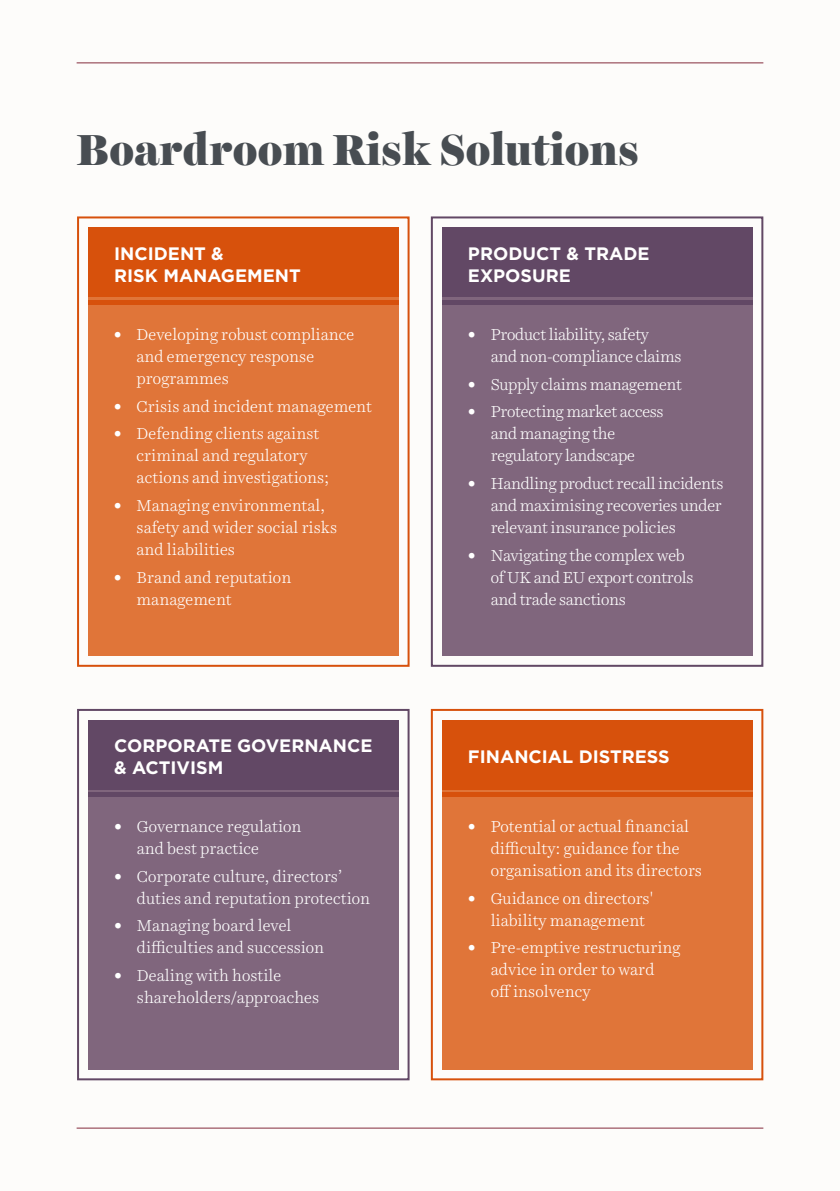
<style>
.page{position:relative;width:840px;height:1191px;background:#fff}
.page>*{position:absolute;margin:0;border:0;box-sizing:border-box;transform-origin:0 0}
.t1{font:900 44px "Harriet Display";color:#484d52}
.t2{font:700 18px/22px "Gotham";color:#fff}
.t3{font:300 16px/22px "Harriet Text";color:#fff}
.t4{font:300 16px/22px "Harriet Text";letter-spacing:-.02em;color:#fff}
.s1{font-family:"Georgia";font-weight:700;font-size:18px}
</style>
<div class="page">
<div style="left:0;top:0;width:839px;height:1191px;background:#fdfcfa"></div>
<div style="left:88px;top:229px;width:310px;height:427px;background:#e07539"></div>
<div style="left:77px;top:216px;width:332px;height:451px;border:2px solid #d7510c"></div>
<div style="left:441px;top:229px;width:311px;height:427px;background:#80667d"></div>
<div style="left:430px;top:216px;width:333px;height:451px;border:2px solid #624865"></div>
<div style="left:88px;top:227px;width:310px;height:70px;background:#d7510c"></div>
<div style="left:88px;top:299px;width:310px;height:5px;background:#d7510c"></div>
<div style="left:441px;top:227px;width:311px;height:70px;background:#624865"></div>
<div style="left:441px;top:299px;width:311px;height:5px;background:#624865"></div>
<div style="left:77px;top:709px;width:332px;height:371px;border:2px solid #624865"></div>
<div style="left:88px;top:719px;width:310px;height:350px;background:#80667d"></div>
<div style="left:441px;top:719px;width:311px;height:350px;background:#e07539"></div>
<div style="left:430px;top:709px;width:333px;height:371px;border:2px solid #d7510c"></div>
<div style="left:88px;top:719px;width:310px;height:70px;background:#624865"></div>
<div style="left:88px;top:792px;width:310px;height:5px;background:#624865"></div>
<div style="left:441px;top:719px;width:311px;height:70px;background:#d7510c"></div>
<div style="left:441px;top:792px;width:311px;height:5px;background:#d7510c"></div>
<hr style="left:77px;top:62px;width:686px;height:1px;background:#842c3d">
<hr style="left:77px;top:1127px;width:686px;height:1px;background:#842c3d">
<h1 class="t1" style="left:77px;top:119px;width:563px">Boardroom Risk Solutions</h1>
<p class="t2" style="left:114px;top:242px;width:188px">INCIDENT &amp;<br>RISK MANAGEMENT</p>
<p class="t2" style="left:467px;top:242px;width:183px">PRODUCT &amp; TRADE<br>EXPOSURE</p>
<p class="t3" style="left:136px;top:323px;width:219px;text-indent:-23px"><span class="s1">•</span> Developing robust compliance and emergency response programmes</p>
<p class="t3" style="left:114px;top:395px;width:259px"><span class="s1">•</span> Crisis and incident management</p>
<p class="t3" style="left:136px;top:422px;width:194px;text-indent:-23px"><span class="s1">•</span> Defending clients against criminal and regulatory actions and investigations;</p>
<p class="t3" style="left:136px;top:494px;width:202px;text-indent:-23px"><span class="s1">•</span> Managing environmental, safety and wider social risks and liabilities</p>
<p class="t3" style="left:136px;top:566px;width:156px;text-indent:-23px"><span class="s1">•</span> Brand and reputation management</p>
<p class="t4" style="left:490px;top:323px;width:192px;text-indent:-23px"><span class="s1">•</span> Product liability, safety<br>and non-compliance claims</p>
<p class="t4" style="left:467px;top:373px;width:215px"><span class="s1">•</span> Supply claims management</p>
<p class="t4" style="left:490px;top:400px;width:174px;text-indent:-23px"><span class="s1">•</span> Protecting market access and managing the regulatory landscape</p>
<p class="t3" style="left:490px;top:472px;width:234px;text-align:justify;text-indent:-23px"><span class="s1">•</span> Handling product recall incidents and maximising recoveries under relevant insurance policies</p>
<p class="t4" style="left:490px;top:544px;width:204px;text-indent:-23px"><span class="s1">•</span> Navigating the complex web of UK and EU export controls and trade sanctions</p>
<p class="t2" style="left:114px;top:734px;width:259px">CORPORATE GOVERNANCE &amp; ACTIVISM</p>
<p class="t2" style="left:467px;top:745px;width:203px">FINANCIAL DISTRESS</p>
<p class="t3" style="left:137px;top:815px;width:166px;text-indent:-23px"><span class="s1">•</span> Governance regulation and best practice</p>
<p class="t3" style="left:137px;top:865px;width:235px;text-indent:-23px"><span class="s1">•</span> Corporate culture, directors’ duties and reputation protection</p>
<p class="t3" style="left:137px;top:914px;width:189px;text-indent:-23px"><span class="s1">•</span> Managing board level difficulties and succession</p>
<p class="t3" style="left:137px;top:964px;width:184px;text-indent:-23px"><span class="s1">•</span> Dealing with hostile shareholders/approaches</p>
<p class="t3" style="left:490px;top:815px;width:213px;text-indent:-23px"><span class="s1">•</span> Potential or actual financial difficulty: guidance for the organisation and its directors</p>
<p class="t3" style="left:490px;top:887px;width:165px;text-indent:-23px"><span class="s1">•</span> Guidance on directors' liability management</p>
<p class="t3" style="left:490px;top:936px;width:191px;text-indent:-23px"><span class="s1">•</span> Pre-emptive restructuring advice in order to ward<br>off insolvency</p>
</div>
